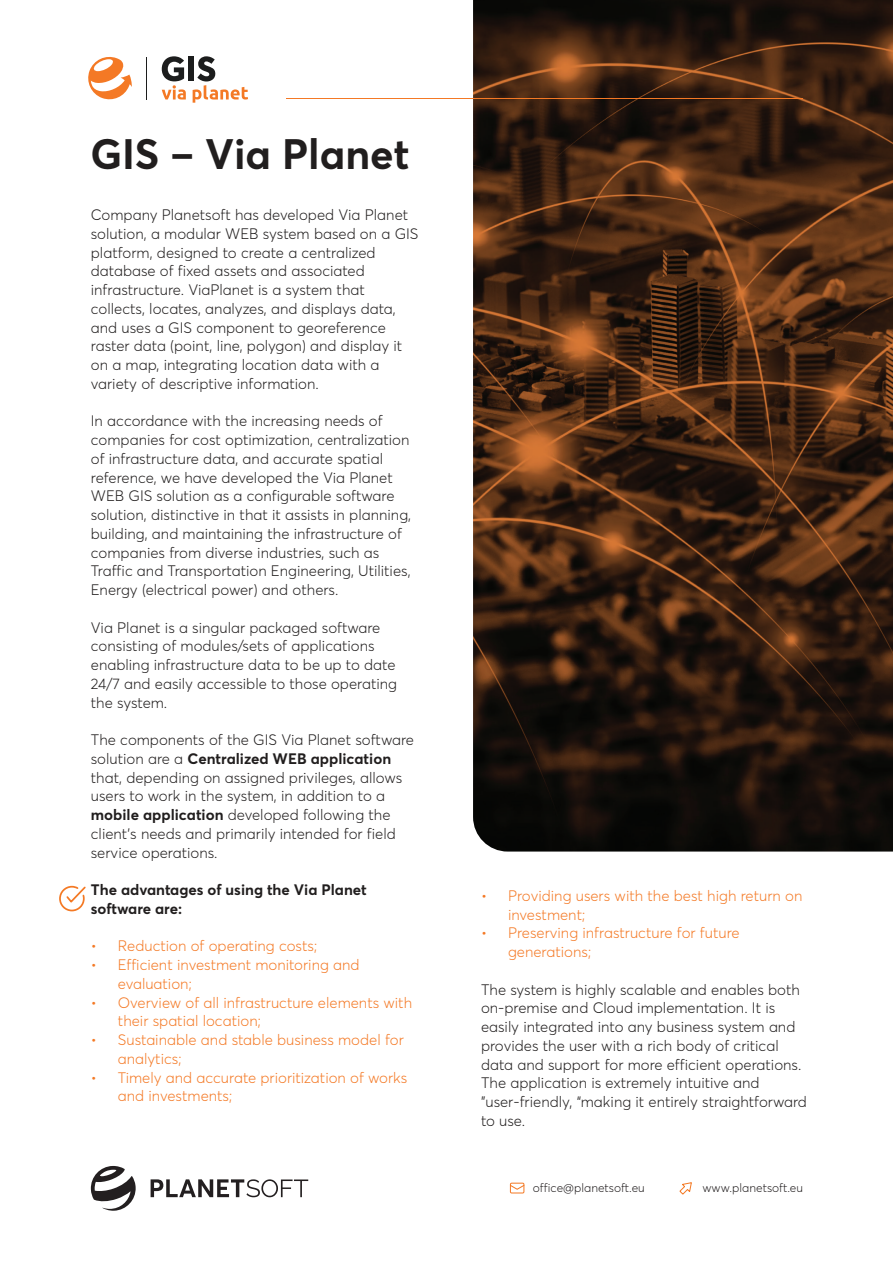
<style>
.page{position:relative;width:893px;height:1263px;background:#fff}
.page>*{position:absolute;margin:0;border:0;box-sizing:border-box;transform-origin:0 0}
.t1{font:700 42px "Averta";color:#211e1e}
.t2{font:300 15px/18.8px "Averta";color:#211e1e}
.t3{font:300 15px/18.8px "Averta";color:#f47925}
.t4{font:700 15px/18.8px "Averta";color:#211e1e}
.t5{font:300 12px "Averta";color:#231f20}
.s1{font-weight:700}
</style>
<div class="page">
<img style="left:473px;top:0;width:420px;height:851px">
<svg style="left:88px;top:56px;width:44px;height:44px"></svg>
<div style="left:188px;top:57px;width:6px;height:24px;background:#1c1d1d"></div>
<svg style="left:162px;top:56px;width:24px;height:43px"></svg>
<svg style="left:193px;top:56px;width:55px;height:47px"></svg>
<hr style="left:146px;top:57px;width:1px;height:43px;background:#1c1d1d">
<div style="left:510px;top:1183px;width:14px;height:10px;border:1px solid #f47924"></div>
<svg style="left:509px;top:1184px;width:16px;height:6px"></svg>
<svg style="left:679px;top:1182px;width:13px;height:13px"></svg>
<svg style="left:90px;top:1166px;width:46px;height:45px"></svg>
<svg style="left:151px;top:1179px;width:157px;height:18px"></svg>
<hr style="left:286px;top:98px;width:517px;height:1px;background:#f47925">
<svg style="left:59px;top:885px;width:27px;height:27px"></svg>
<h1 class="t1" style="left:90px;top:128px;width:320px">GIS – Via Planet</h1>
<p class="t2" style="left:91px;top:205px;width:329px">Company Planetsoft has developed Via Planet solution, a modular WEB system based on a GIS platform, designed to create a centralized database of fixed assets and associated infrastructure. ViaPlanet is a system that collects, locates, analyzes, and displays data, and uses a GIS component to georeference raster data (point, line, polygon) and display it on a map, integrating location data with a variety of descriptive information.</p>
<p class="t2" style="left:91px;top:412px;width:322px">In accordance with the increasing needs of companies for cost optimization, centralization of infrastructure data, and accurate spatial reference, we have developed the Via Planet WEB GIS solution as a configurable software solution, distinctive in that it assists in planning, building, and maintaining the infrastructure of companies from diverse industries, such as Traffic and Transportation Engineering, Utilities, Energy (electrical power) and others.</p>
<p class="t2" style="left:91px;top:618px;width:308px">Via Planet is a singular packaged software consisting of modules/sets of applications enabling infrastructure data to be up to date 24/7 and easily accessible to those operating the system.</p>
<p class="t2" style="left:91px;top:730px;width:325px">The components of the GIS Via Planet software solution are a <span class="s1">Centralized WEB application </span>that, depending on assigned privileges, allows users to work in the system, in addition to a <span class="s1">mobile application</span> developed following the client's needs and primarily intended for field service operations.</p>
<p class="t4" style="left:91px;top:880px;width:277px">The advantages of using the Via Planet software are:</p>
<p class="t3" style="left:91px;top:937px;width:228px">• Reduction of operating costs;</p>
<p class="t3" style="left:118px;top:955px;width:243px;text-indent:-27px">• Efficient investment monitoring and evaluation;</p>
<p class="t3" style="left:118px;top:993px;width:296px;text-indent:-27px">• Overview of all infrastructure elements with their spatial location;</p>
<p class="t3" style="left:118px;top:1030px;width:287px;text-indent:-27px">• Sustainable and stable business model for analytics;</p>
<p class="t3" style="left:118px;top:1068px;width:291px;text-indent:-27px">• Timely and accurate prioritization of works and investments;</p>
<p class="t3" style="left:508px;top:886px;width:296px;text-indent:-27px">• Providing users with the best high return on investment;</p>
<p class="t3" style="left:508px;top:923px;width:233px;text-indent:-27px">• Preserving infrastructure for future generations;</p>
<p class="t2" style="left:481px;top:980px;width:327px">The system is highly scalable and enables both on-premise and Cloud implementation. It is easily integrated into any business system and provides the user with a rich body of critical data and support for more efficient operations.<br>The application is extremely intuitive and "user-friendly, “making it entirely straightforward to use.</p>
<p class="t5" style="left:533px;top:1180px;width:113px">office@planetsoft.eu</p>
<p class="t5" style="left:702px;top:1180px;width:102px">www.planetsoft.eu</p>
</div>
